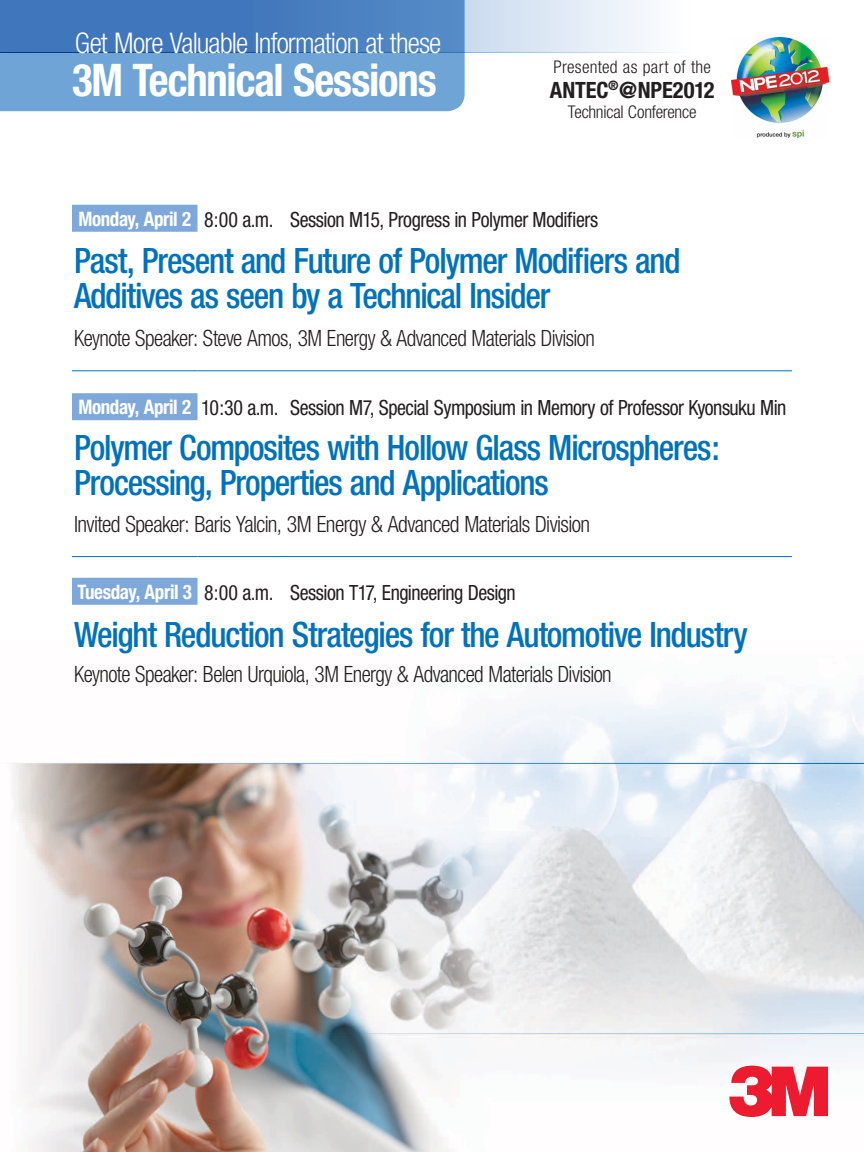
<style>
.page{position:relative;width:864px;height:1152px;background:#fff}
.page>*{position:absolute;margin:0;border:0;box-sizing:border-box;transform-origin:0 0}
.t1{font:700 condensed 45px "Helvetica Neue";letter-spacing:-.025em;color:#fff;scale:.95 1}
.t2{font:500 condensed 35px/35px "Helvetica Neue";letter-spacing:-.035em;color:#0072bc;scale:.96 1}
.t3{font:300 condensed 28.5px "Helvetica Neue";letter-spacing:-.03em;color:#fff}
.t4{font:300 condensed 22.5px "Helvetica Neue";letter-spacing:-.025em;color:#231f20;scale:.95 1}
.t5{font:300 condensed 22.5px "Helvetica Neue";letter-spacing:-.025em;color:#231f20}
.t6{font:700 condensed 22.5px "Helvetica Neue";letter-spacing:-.005em;color:#231f20}
.t7{font:condensed 21px "Helvetica Neue";letter-spacing:-.025em;color:#231f20;scale:.95 1}
.t8{font:300 condensed 17.5px "Helvetica Neue";color:#231f20}
.s1{font-weight:700;font-size:20px;color:#fff}
</style>
<div class="page">
<img style="left:13px;top:691px;width:851px;height:461px">
<svg style="left:465px;top:0;width:184px;height:52px;background:#dfe9f5"></svg>
<svg style="left:0;top:0;width:465px;height:111px;background:#5b91ca"></svg>
<svg style="left:72px;top:205px;width:126px;height:400px"></svg>
<hr style="left:72px;top:371px;width:126px;height:1px;background:#0072bc">
<hr style="left:198px;top:371px;width:90px;height:1px;background:#0072bc">
<hr style="left:288px;top:371px;width:504px;height:1px;background:#0072bc">
<hr style="left:72px;top:556px;width:126px;height:1px;background:#0072bc">
<hr style="left:198px;top:556px;width:90px;height:1px;background:#0072bc">
<hr style="left:288px;top:556px;width:504px;height:1px;background:#0072bc">
<svg style="left:729px;top:1066px;width:99px;height:51px"></svg>
<hr style="left:0;top:763px;width:864px;height:1px;background:#0072bc">
<hr style="left:0;top:52px;width:693px;height:1px;background:#0072bc">
<img style="left:732px;top:38px;width:97px;height:100px">
<p class="t3" style="left:75px;top:27px;width:368px">Get More Valuable Information at these</p>
<p class="t1" style="left:72px;top:53px;width:386px">3M Technical Sessions</p>
<p class="t8" style="left:553px;top:57px;width:159px">Presented as part of the</p>
<p class="t6" style="left:550px;top:76px;width:166px">ANTEC<sup>®</sup>@NPE2012</p>
<p class="t8" style="left:568px;top:102px;width:130px">Technical Conference</p>
<p class="t7" style="left:78px;top:207px;width:549px"><span class="s1">Monday, April 2</span> 8:00 a.m. Session M15, Progress in Polymer Modifiers</p>
<p class="t2" style="left:74px;top:243px;width:634px">Past, Present and Future of Polymer Modifiers and<br>Additives as seen by a Technical Insider</p>
<p class="t4" style="left:74px;top:325px;width:550px">Keynote Speaker: Steve Amos, 3M Energy &amp; Advanced Materials Division</p>
<p class="t7" style="left:78px;top:395px;width:747px"><span class="s1">Monday, April 2</span> 10:30 a.m. Session M7, Special Symposium in Memory of Professor Kyonsuku Min</p>
<p class="t2" style="left:74px;top:430px;width:674px">Polymer Composites with Hollow Glass Microspheres:<br>Processing, Properties and Applications</p>
<p class="t5" style="left:74px;top:511px;width:518px">Invited Speaker: Baris Yalcin, 3M Energy &amp; Advanced Materials Division</p>
<p class="t7" style="left:78px;top:580px;width:463px"><span class="s1">Tuesday, April 3</span> 8:00 a.m. Session T17, Engineering Design</p>
<p class="t2" style="left:74px;top:616px;width:703px">Weight Reduction Strategies for the Automotive Industry</p>
<p class="t4" style="left:74px;top:661px;width:568px">Keynote Speaker: Belen Urquiola, 3M Energy &amp; Advanced Materials Division</p>
</div>
